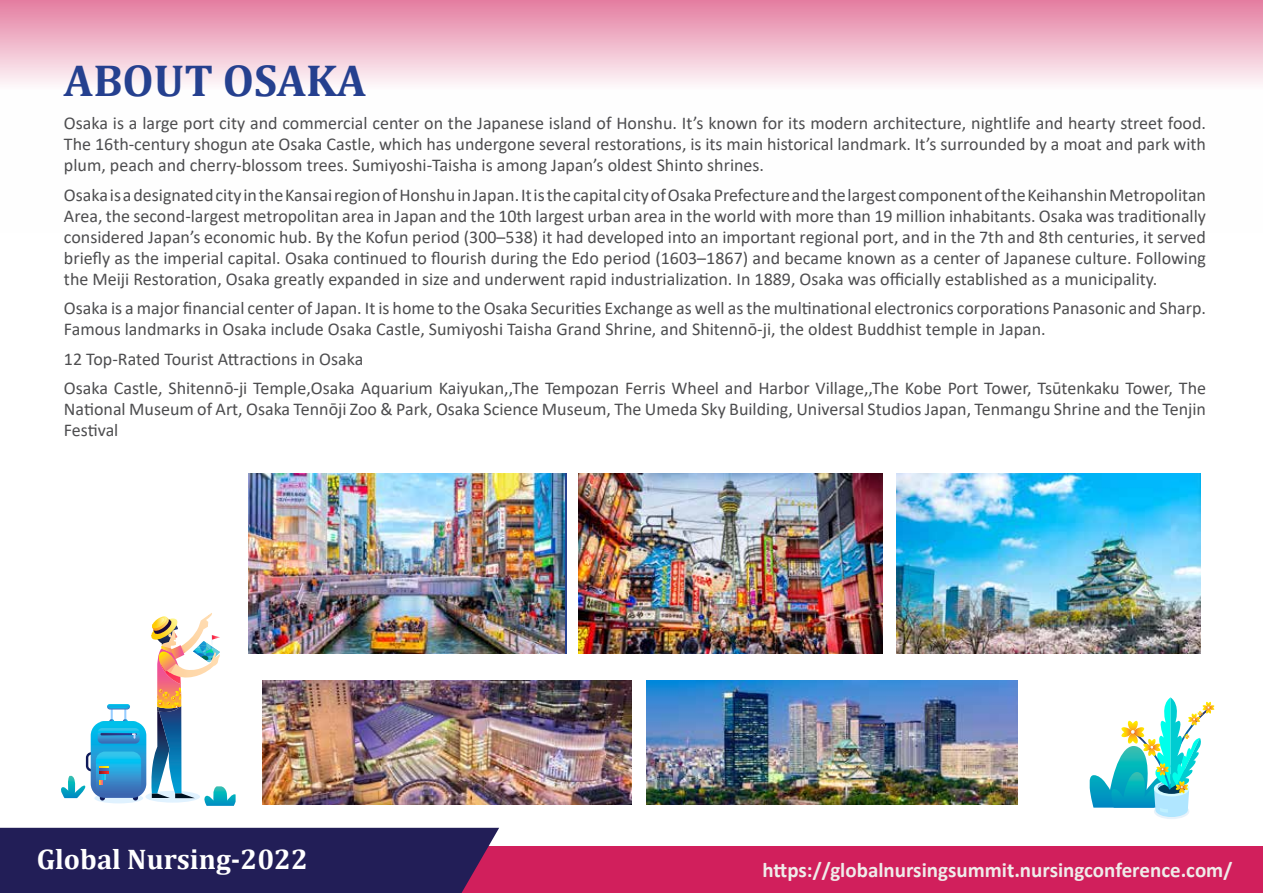
<style>
.page{position:relative;width:1263px;height:893px;background:#fff}
.page>*{position:absolute;margin:0;border:0;box-sizing:border-box;transform-origin:0 0}
.t1{font:700 45px "Cambria";color:#25408f}
.t2{font:700 28.5px "Cambria";color:#fff}
.t3{font:700 21px "Calibri";color:#efecea}
.t4{font:18px/21px "Calibri";color:#4d4d4f}
</style>
<div class="page">
<div style="left:0;top:846px;width:1263px;height:47px;background:#d11f5c"></div>
<div style="left:0;top:828px;width:499px;height:65px;background:#221e57"></div>
<svg style="left:0;top:0;width:1263px;height:84px"></svg>
<svg style="left:61px;top:613px;width:175px;height:193px"></svg>
<svg style="left:1090px;top:697px;width:124px;height:122px"></svg>
<img style="left:248px;top:473px;width:316px;height:181px">
<img style="left:262px;top:681px;width:369px;height:124px">
<img style="left:578px;top:473px;width:305px;height:181px">
<img style="left:646px;top:681px;width:372px;height:124px">
<img style="left:896px;top:473px;width:305px;height:181px">
<h1 class="t1" style="left:64px;top:48px;width:304px">ABOUT OSAKA</h1>
<p class="t4" style="left:64px;top:112px;width:1143px;text-align:justify">Osaka is a large port city and commercial center on the Japanese island of Honshu. It’s known for its modern architecture, nightlife and hearty street food.<br>The 16th-century shogun ate Osaka Castle, which has undergone several restorations, is its main historical landmark. It’s surrounded by a moat and park with plum, peach and cherry-blossom trees. Sumiyoshi-Taisha is among Japan’s oldest Shinto shrines.</p>
<p class="t4" style="left:64px;top:184px;width:1143px;text-align:justify">Osakais adesignated cityin theKansai regionofHonshuin Japan. It is the capital city ofOsaka Prefectureand the largest component of theKeihanshinMetropolitan Area, the second-largest metropolitan area in Japan and the 10th largest urban area in the world with more than 19 million inhabitants. Osaka was traditionally considered Japan’s economic hub. By the Kofun period (300–538) it had developed into an important regional port, and in the 7th and 8th centuries, it served briefly as the imperial capital. Osaka continued to flourish during the Edo period (1603–1867) and became known as a center of Japanese culture. Following the Meiji Restoration, Osaka greatly expanded in size and underwent rapid industrialization. In 1889, Osaka was officially established as a municipality.</p>
<p class="t4" style="left:64px;top:297px;width:1143px">Osaka is a major financial center of Japan. It is home to the Osaka Securities Exchange as well as the multinational electronics corporations Panasonic and Sharp.<br>Famous landmarks in Osaka include Osaka Castle, Sumiyoshi Taisha Grand Shrine, and Shitennō-ji, the oldest Buddhist temple in Japan.</p>
<p class="t4" style="left:64px;top:344px;width:1143px;line-height:29.5px">12 Top-Rated Tourist Attractions in Osaka<br>Osaka Castle, Shitennō-ji Temple,Osaka Aquarium Kaiyukan,,The Tempozan Ferris Wheel and Harbor Village,,The Kobe Port Tower, Tsūtenkaku Tower, The</p>
<p class="t4" style="left:64px;top:398px;width:1143px">National Museum of Art, Osaka Tennōji Zoo &amp; Park, Osaka Science Museum, The Umeda Sky Building, Universal Studios Japan, Tenmangu Shrine and the Tenjin<br>Festival</p>
<h2 class="t2" style="left:37px;top:839px;width:273px">Global Nursing-2022</h2>
<p class="t3" style="left:762px;top:855px;width:471px">https://globalnursingsummit.nursingconference.com/</p>
</div>
